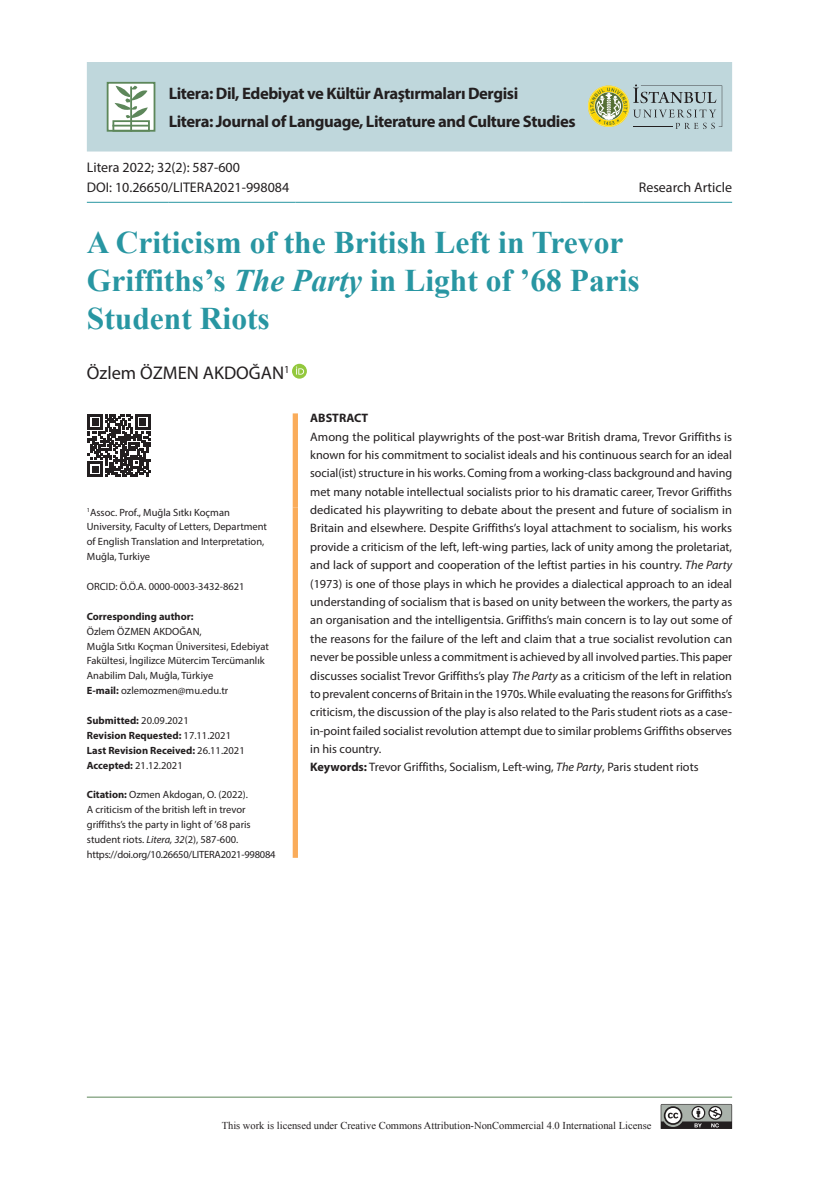
<style>
.page{position:relative;width:819px;height:1191px;background:#fff}
.page>*{position:absolute;margin:0;border:0;box-sizing:border-box;transform-origin:0 0}
.t1{font:700 31.5px/37.8px "Times New Roman";color:#2896a2}
.t2{font:18.38px "Myriad Pro";color:#231f20}
.t3{font:700 16.62px/28px "Myriad Pro";letter-spacing:-.025em;color:#231f20}
.t4{font:14px/20.5px "Myriad Pro";color:#231f20}
.t5{font:12.25px/18.4px "Myriad Pro";color:#231f20}
.t6{font:700 12.25px "Myriad Pro";color:#231f20}
.t7{font:10.5px/14.9px "Myriad Pro";color:#231f20}
.t8{font:700 10.5px/14.9px "Myriad Pro";color:#231f20}
.t9{font:10.5px "Times New Roman";color:#231f20}
.s1{font-style:italic}
.s2{font-weight:700}
.s3{font-weight:400}
</style>
<div class="page">
<div style="left:87px;top:62px;width:645px;height:89px;background:#bfd7dc"></div>
<hr style="left:87px;top:202px;width:82px;height:1px;background:#2896a2">
<hr style="left:169px;top:202px;width:126px;height:1px;background:#2896a2">
<hr style="left:295px;top:202px;width:266px;height:1px;background:#2896a2">
<svg style="left:561px;top:202px;width:22px;height:1px"></svg>
<hr style="left:583px;top:202px;width:149px;height:1px;background:#2896a2">
<div style="left:293px;top:413px;width:5px;height:95px;background:#faac5a"></div>
<div style="left:293px;top:508px;width:5px;height:350px;background:#faac5a"></div>
<div style="left:107px;top:82px;width:48px;height:50px;background:#fff;border:2px solid #5d875a"></div>
<div style="left:112px;top:120px;width:38px;height:12px;border:2px solid #5d875a"></div>
<hr style="left:112px;top:125px;width:37px;height:2px;background:#5d875a">
<svg style="left:115px;top:86px;width:33px;height:32px"></svg>
<hr style="left:130px;top:86px;width:2px;height:46px;background:#5d875a">
<svg style="left:588px;top:84px;width:134px;height:45px;background:#b2c0ab"></svg>
<svg style="left:292px;top:364px;width:15px;height:15px"></svg>
<svg style="left:296px;top:366px;width:8px;height:8px"></svg>
<svg style="left:88px;top:414px;width:62px;height:63px"></svg>
<hr style="left:87px;top:1096px;width:645px;height:1px;background:#5d875a">
<svg style="left:660px;top:1104px;width:72px;height:25px;background:#818280"></svg>
<h3 class="t3" style="left:169px;top:79px;width:408px">Litera: Dil, Edebiyat ve Kültür Araştırmaları Dergisi<br>Litera: Journal of Language, Literature and Culture Studies</h3>
<p class="t4" style="left:87px;top:157px;width:204px">Litera 2022; 32(2): 587-600<br>DOI: 10.26650/LITERA2021-998084</p>
<p class="t4" style="left:638px;top:177px;width:95px">Research Article</p>
<h1 class="t1" style="left:87px;top:223px;width:554px">A Criticism of the British Left in Trevor<br>Griffiths’s <span class="s1">The Party</span> in Light of ’68 Paris<br>Student Riots</h1>
<h2 class="t2" style="left:87px;top:361px;width:204px">Özlem ÖZMEN AKDOĞAN<sup>1</sup></h2>
<p class="t7" style="left:87px;top:504px;width:182px"><sup>1</sup>Assoc. Prof., Muğla Sıtkı Koçman University, Faculty of Letters, Department of English Translation and Interpretation, Muğla, Turkiye</p>
<p class="t7" style="left:87px;top:579px;width:159px">ORCID: Ö.Ö.A. 0000-0003-3432-8621</p>
<p class="t8" style="left:87px;top:608px;width:108px">Corresponding author:</p>
<p class="t7" style="left:87px;top:623px;width:183px">Özlem ÖZMEN AKDOĞAN,<br>Muğla Sıtkı Koçman Üniversitesi, Edebiyat Fakültesi, İngilizce Mütercim Tercümanlık Anabilim Dalı, Muğla, Türkiye<br><span class="s2">E-mail:</span> ozlemozmen@mu.edu.tr</p>
<p class="t8" style="left:87px;top:712px;width:159px">Submitted: <span class="s3">20.09.2021<br></span>Revision Requested: <span class="s3">17.11.2021<br></span>Last Revision Received: <span class="s3">26.11.2021<br></span>Accepted: <span class="s3">21.12.2021</span></p>
<p class="t7" style="left:87px;top:787px;width:190px"><span class="s2">Citation:</span> Ozmen Akdogan, O. (2022).<br>A criticism of the british left in trevor griffiths’s the party in light of ’68 paris student riots. <span class="s1">Litera, 32</span>(2), 587-600. https://doi.org/10.26650/LITERA2021-998084</p>
<p class="t6" style="left:310px;top:410px;width:60px">ABSTRACT</p>
<p class="t5" style="left:310px;top:427px;width:423px">Among the political playwrights of the post-war British drama, Trevor Griffiths is known for his commitment to socialist ideals and his continuous search for an ideal social(ist) structure in his works. Coming from a working-class background and having met many notable intellectual socialists prior to his dramatic career, Trevor Griffiths dedicated his playwriting to debate about the present and future of socialism in Britain and elsewhere. Despite Griffiths’s loyal attachment to socialism, his works provide a criticism of the left, left-wing parties, lack of unity among the proletariat, and lack of support and cooperation of the leftist parties in his country. <span class="s1">The Party </span>(1973) is one of those plays in which he provides a dialectical approach to an ideal understanding of socialism that is based on unity between the workers, the party as an organisation and the intelligentsia. Griffiths’s main concern is to lay out some of the reasons for the failure of the left and claim that a true socialist revolution can never be possible unless a commitment is achieved by all involved parties. This paper discusses socialist Trevor Griffiths’s play <span class="s1">The Party</span> as a criticism of the left in relation to prevalent concerns of Britain in the 1970s. While evaluating the reasons for Griffiths’s criticism, the discussion of the play is also related to the Paris student riots as a case&shy;in-point failed socialist revolution attempt due to similar problems Griffiths observes in his country.<br><span class="s2">Keywords:</span> Trevor Griffiths, Socialism, Left-wing, <span class="s1">The Party</span>, Paris student riots</p>
<p class="t9" style="left:222px;top:1118px;width:431px">This work is licensed under Creative Commons Attribution-NonCommercial 4.0 International License</p>
</div>
